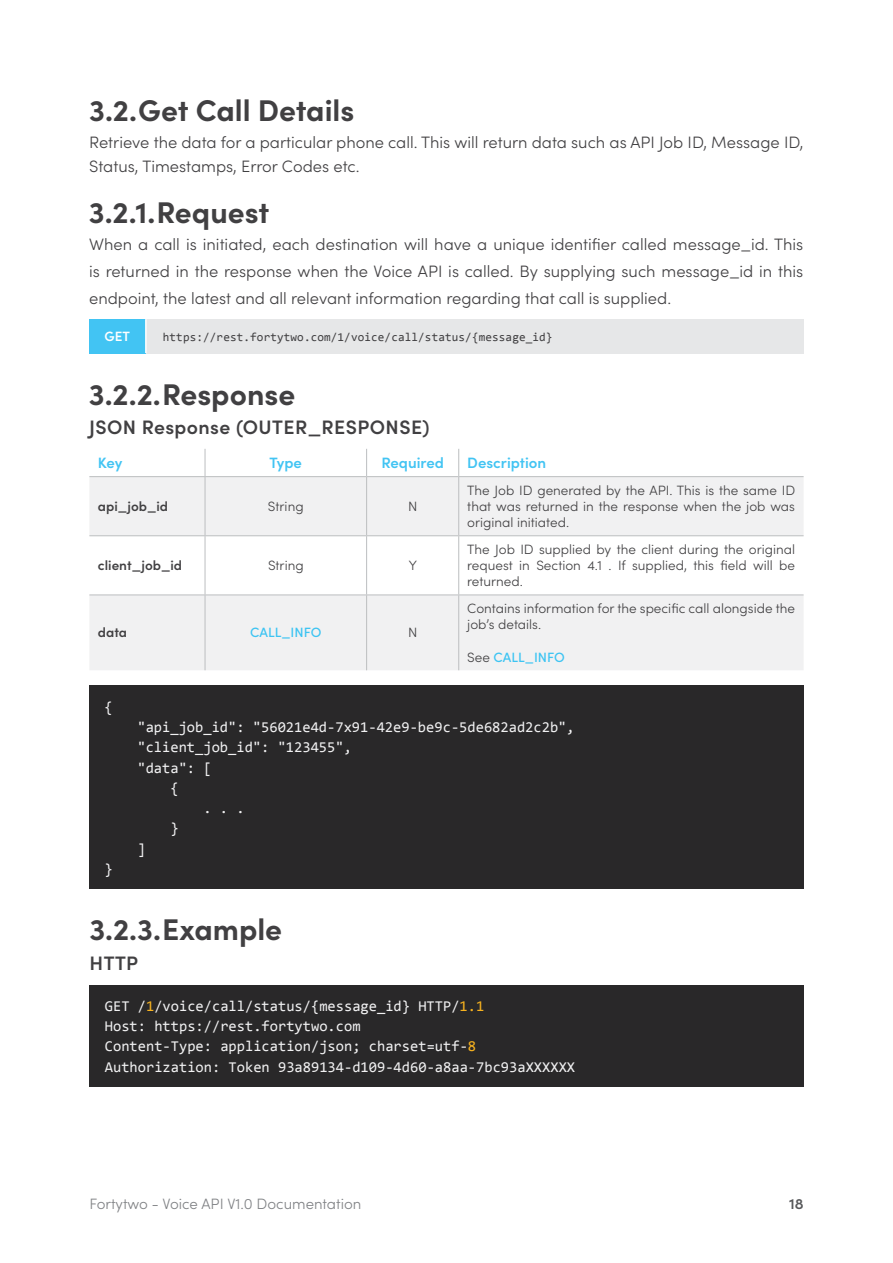
<style>
.page{position:relative;width:893px;height:1263px;background:#fff}
.page>*{position:absolute;margin:0;border:0;box-sizing:border-box;transform-origin:0 0}
.t1{font:700 30px "Sofia Pro";color:#414042}
.t2{font:600 19.5px "Sofia Pro";letter-spacing:.02em;color:#414042}
.t3{font:300 16.5px/27px "Sofia Pro";color:#414042}
.t4{font:15px/20.2px "Consolas";color:#f1f1f2}
.t5{font:300 15px "Sofia Pro";color:#808285}
.t6{font:600 15px "Sofia Pro";color:#42c4f3}
.t7{font:600 15px "Sofia Pro";color:#58595b}
.t8{font:300 13.5px/16.2px "Sofia Pro";color:#414042;text-align:justify}
.t9{font:600 13.5px "Sofia Pro";color:#414042}
.t10{font:500 13.5px "Sofia Pro";color:#3dc4f2}
.t11{font:600 13.5px "Sofia Pro";color:#fff}
.t12{font:12px "Consolas";letter-spacing:.01em;color:#414042}
.s1{font-weight:300;color:#414042}
.s2{color:#f7b21f}
</style>
<div class="page">
<div style="left:89px;top:319px;width:57px;height:34px;background:#42c4f3"></div>
<div style="left:146px;top:319px;width:657px;height:34px;background:#e6e7e8"></div>
<hr style="left:145px;top:319px;width:2px;height:34px;background:#fff">
<svg style="left:89px;top:477px;width:715px;height:193px;fill:#f1f1f2"></svg>
<svg style="left:205px;top:449px;width:1px;height:27px"></svg>
<svg style="left:366px;top:449px;width:1px;height:27px"></svg>
<svg style="left:458px;top:449px;width:1px;height:27px"></svg>
<hr style="left:89px;top:476px;width:116px;height:1px;background:#bcbec0">
<hr style="left:205px;top:476px;width:162px;height:1px;background:#bcbec0">
<hr style="left:205px;top:477px;width:1px;height:58px;background:#bcbec0">
<hr style="left:367px;top:476px;width:92px;height:1px;background:#bcbec0">
<hr style="left:366px;top:477px;width:1px;height:58px;background:#bcbec0">
<hr style="left:459px;top:476px;width:345px;height:1px;background:#bcbec0">
<hr style="left:458px;top:477px;width:1px;height:58px;background:#bcbec0">
<hr style="left:89px;top:535px;width:116px;height:1px;background:#bcbec0">
<hr style="left:205px;top:535px;width:162px;height:1px;background:#bcbec0">
<hr style="left:205px;top:536px;width:1px;height:58px;background:#bcbec0">
<hr style="left:367px;top:535px;width:92px;height:1px;background:#bcbec0">
<hr style="left:366px;top:536px;width:1px;height:58px;background:#bcbec0">
<hr style="left:459px;top:535px;width:345px;height:1px;background:#bcbec0">
<hr style="left:458px;top:536px;width:1px;height:58px;background:#bcbec0">
<hr style="left:89px;top:594px;width:116px;height:1px;background:#bcbec0">
<hr style="left:205px;top:594px;width:162px;height:1px;background:#bcbec0">
<hr style="left:205px;top:595px;width:1px;height:75px;background:#bcbec0">
<hr style="left:367px;top:594px;width:92px;height:1px;background:#bcbec0">
<hr style="left:366px;top:595px;width:1px;height:75px;background:#bcbec0">
<hr style="left:459px;top:594px;width:345px;height:1px;background:#bcbec0">
<hr style="left:458px;top:595px;width:1px;height:75px;background:#bcbec0">
<div style="left:89px;top:686px;width:715px;height:203px;background:#292829"></div>
<div style="left:90px;top:985px;width:714px;height:102px;background:#292829"></div>
<h1 class="t1" style="left:89px;top:87px;width:267px">3.2.Get Call Details</h1>
<p class="t3" style="left:89px;top:129px;width:716px;line-height:24px">Retrieve the data for a particular phone call. This will return data such as API Job ID, Message ID,<br>Status, Timestamps, Error Codes etc.</p>
<h1 class="t1" style="left:89px;top:190px;width:182px">3.2.1.Request</h1>
<p class="t3" style="left:89px;top:230px;width:716px;text-align:justify">When a call is initiated, each destination will have a unique identifier called message_id. This is returned in the response when the Voice API is called. By supplying such message_id in this endpoint, the latest and all relevant information regarding that call is supplied.</p>
<p class="t11" style="left:104px;top:326px;width:27px">GET</p>
<p class="t12" style="left:163px;top:329px;width:391px">https://rest.fortytwo.com/1/voice/call/status/{message_id}</p>
<h1 class="t1" style="left:89px;top:371px;width:208px">3.2.2.Response</h1>
<p class="t2" style="left:89px;top:412px;width:342px">JSON Response (OUTER_RESPONSE)</p>
<p class="t6" style="left:98px;top:451px;width:26px">Key</p>
<p class="t6" style="left:270px;top:451px;width:34px">Type</p>
<p class="t6" style="left:381px;top:451px;width:64px">Required</p>
<p class="t6" style="left:467px;top:451px;width:80px">Description</p>
<p class="t9" style="left:98px;top:496px;width:72px">api_job_id</p>
<p class="t8" style="left:268px;top:497px;width:37px">String</p>
<p class="t8" style="left:408px;top:497px;width:11px">N</p>
<p class="t8" style="left:467px;top:481px;width:329px">The Job ID generated by the API. This is the same ID that was returned in the response when the job was original initiated.</p>
<p class="t9" style="left:98px;top:555px;width:86px">client_job_id</p>
<p class="t8" style="left:268px;top:557px;width:37px">String</p>
<p class="t8" style="left:409px;top:557px;width:10px">Y</p>
<p class="t9" style="left:98px;top:622px;width:31px">data</p>
<p class="t10" style="left:250px;top:623px;width:73px">CALL_INFO</p>
<p class="t8" style="left:408px;top:624px;width:11px">N</p>
<p class="t4" style="left:104px;top:696px;width:10px">{</p>
<p class="t8" style="left:467px;top:540px;width:329px">The Job ID supplied by the client during the original request in Section 4.1 . If supplied, this field will be returned.</p>
<p class="t8" style="left:467px;top:600px;width:329px">Contains information for the specific call alongside the job’s details.</p>
<p class="t10" style="left:467px;top:647px;width:99px"><span class="s1">See</span> CALL_INFO</p>
<p class="t4" style="left:104px;top:858px;width:10px">}</p>
<p class="t4" style="left:137px;top:716px;width:439px">"api_job_id": "56021e4d-7x91-42e9-be9c-5de682ad2c2b",</p>
<p class="t4" style="left:137px;top:737px;width:216px">"client_job_id": "123455",</p>
<p class="t4" style="left:137px;top:757px;width:76px">"data": [</p>
<p class="t4" style="left:170px;top:777px;width:10px">{</p>
<p class="t4" style="left:203px;top:797px;width:43px">. . .</p>
<p class="t4" style="left:170px;top:818px;width:10px">}</p>
<p class="t4" style="left:137px;top:838px;width:10px">]</p>
<h1 class="t1" style="left:89px;top:907px;width:194px">3.2.3.Example</h1>
<p class="t2" style="left:90px;top:948px;width:50px">HTTP</p>
<p class="t4" style="left:105px;top:995px;width:472px">GET /<span class="s2">1</span>/voice/call/status/{message_id} HTTP/<span class="s2">1.1<br></span>Host: https://rest.fortytwo.com<br>Content-Type: application/json; charset=utf-<span class="s2">8<br></span>Authorization: Token 93a89134-d109-4d60-a8aa-7bc93aXXXXXX</p>
<p class="t5" style="left:89px;top:1193px;width:273px">Fortytwo - Voice API V1.0 Documentation</p>
<p class="t7" style="left:789px;top:1192px;width:16px">18</p>
</div>
